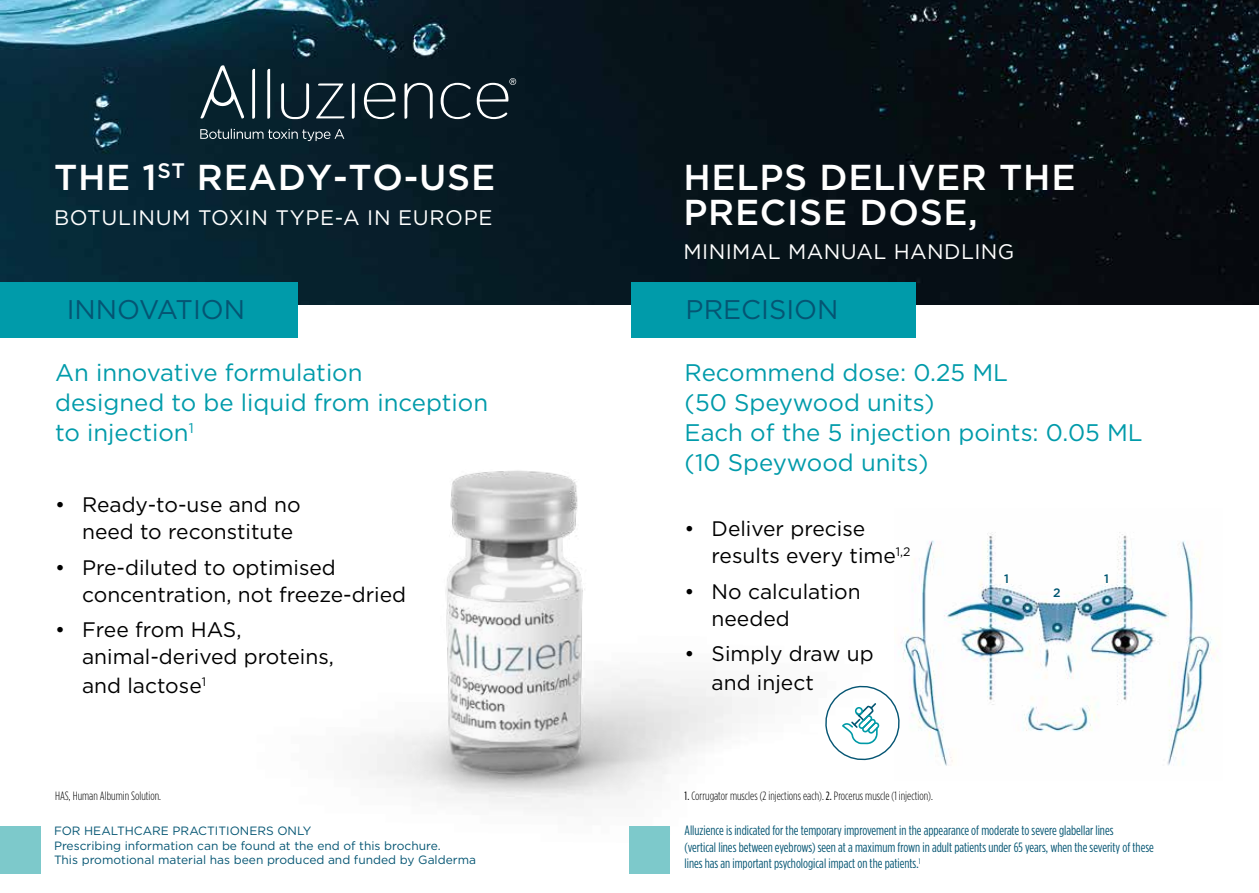
<style>
.page{position:relative;width:1259px;height:893px;background:#fff}
.page>*{position:absolute;margin:0;border:0;box-sizing:border-box;transform-origin:0 0}
.t1{font:500 36px/34.5px "Gotham";letter-spacing:.02em;color:#fff}
.t2{font:27px "Gotham";color:#055573}
.t3{font:24px/30px "Gotham";color:#009baa}
.t4{font:21px/27px "Gotham";color:#000}
.t5{font:21px "Gotham";letter-spacing:.02em;color:#fff}
.t6{font:13.5px/16.5px "Gotham Condensed";color:#055573}
.t7{font:500 12.15px "Gotham";color:#005570}
.t8{font:12px/14.4px "Gotham";color:#055573}
.t9{font:300 12px "Gotham Condensed";color:#000}
.s1{font-weight:400}
</style>
<div class="page">
<img style="left:1185px;top:544px;width:33px;height:187px">
<img style="left:0;top:0;width:1259px;height:304px">
<img style="left:360px;top:470px;width:825px;height:339px">
<svg style="left:823px;top:684px;width:79px;height:78px"></svg>
<div style="left:0;top:282px;width:298px;height:55px;background:#009baa"></div>
<div style="left:630px;top:282px;width:285px;height:55px;background:#009baa"></div>
<div style="left:629px;top:826px;width:41px;height:48px;background:#7dc9cb"></div>
<div style="left:0;top:826px;width:40px;height:48px;background:#7dc9cb"></div>
<svg style="left:200px;top:129px;width:144px;height:12px;background:#3a4f58"></svg>
<svg style="left:200px;top:65px;width:316px;height:54px;background:#273a43"></svg>
<h1 class="t1" style="left:54px;top:160px;width:443px">THE 1<sup>ST</sup> READY-TO-USE</h1>
<h3 class="t5" style="left:54px;top:204px;width:440px">BOTULINUM TOXIN TYPE-A IN EUROPE</h3>
<h1 class="t1" style="left:683px;top:160px;width:393px">HELPS DELIVER THE<br>PRECISE DOSE,</h1>
<h3 class="t5" style="left:683px;top:239px;width:332px">MINIMAL MANUAL HANDLING</h3>
<h2 class="t2" style="left:67px;top:292px;width:180px">INNOVATION</h2>
<h2 class="t2" style="left:685px;top:292px;width:154px">PRECISION</h2>
<h3 class="t3" style="left:55px;top:357px;width:435px">An innovative formulation<br>designed to be liquid from inception to injection<sup>1</sup></h3>
<h3 class="t4" style="left:82px;top:491px;width:220px;text-indent:-27px">• Ready-to-use and no need to reconstitute</h3>
<h3 class="t4" style="left:82px;top:553px;width:325px;text-indent:-27px">• Pre-diluted to optimised concentration, not freeze-dried</h3>
<h3 class="t4" style="left:82px;top:615px;width:253px;line-height:27.9px;text-indent:-27px">• Free from HAS, animal-derived proteins, and lactose<sup>1</sup></h3>
<h3 class="t3" style="left:684px;top:357px;width:460px">Recommend dose: 0.25 ML<br>(50 Speywood units)<br>Each of the 5 injection points: 0.05 ML (10 Speywood units)</h3>
<h3 class="t4" style="left:711px;top:515px;width:201px;text-indent:-27px">• Deliver precise results every time<sup>1,2</sup></h3>
<h3 class="t4" style="left:711px;top:577px;width:151px;text-indent:-27px">• No calculation needed</h3>
<h3 class="t4" style="left:711px;top:639px;width:164px;line-height:28.8px;text-indent:-27px">• Simply draw up and inject</h3>
<p class="t7" style="left:1004px;top:571px;width:6px">1</p>
<p class="t7" style="left:1104px;top:571px;width:6px">1</p>
<p class="t7" style="left:1053px;top:585px;width:9px">2</p>
<p class="t9" style="left:55px;top:789px;width:107px">HAS, Human Albumin Solution.</p>
<p class="t9" style="left:684px;top:789px;width:250px"><span class="s1">1.</span> Corrugator muscles (2 injections each). <span class="s1">2.</span> Procerus muscle (1 injection).</p>
<p class="t8" style="left:54px;top:824px;width:423px">FOR HEALTHCARE PRACTITIONERS ONLY<br>Prescribing information can be found at the end of this brochure.<br>This promotional material has been produced and funded by Galderma</p>
<p class="t6" style="left:684px;top:822px;width:471px">Alluzience is indicated for the temporary improvement in the appearance of moderate to severe glabellar lines<br>(vertical lines between eyebrows) seen at a maximum frown in adult patients under 65 years, when the severity of these lines has an important psychological impact on the patients.<sup>1</sup></p>
</div>
